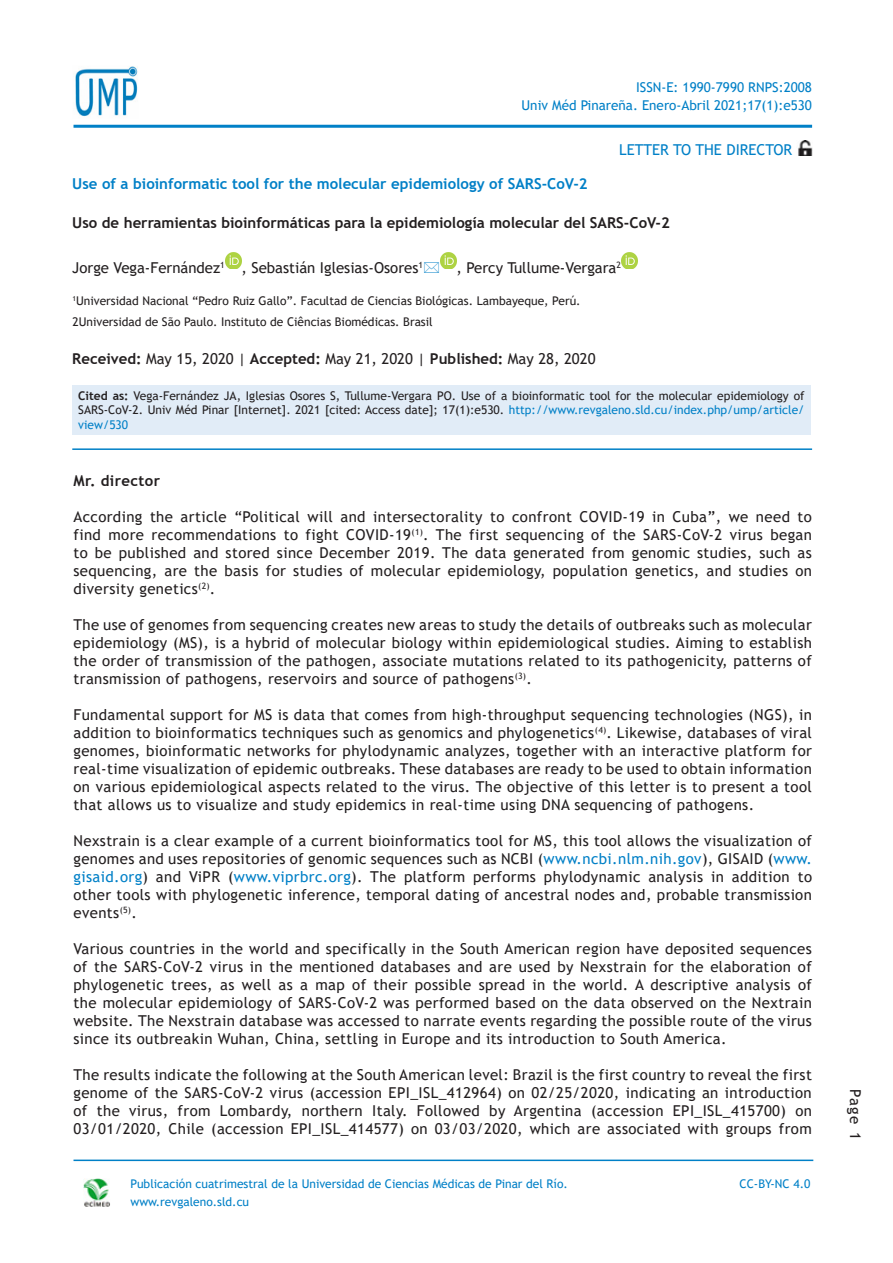
<style>
.page{position:relative;width:893px;height:1263px;background:#fff}
.page>*{position:absolute;margin:0;border:0;box-sizing:border-box;transform-origin:0 0}
.t1{font:15px/18px "Trebuchet MS";letter-spacing:.025em;color:#231f20;text-align:justify}
.t2{font:15px "Trebuchet MS";color:#231f20}
.t3{font:700 15px "Trebuchet MS";color:#231f20}
.t4{font:700 15px "Trebuchet MS";color:#0080c7}
.t5{font:15px "Trebuchet MS";color:#0080c7}
.t6{font:700 15px "Trebuchet MS";letter-spacing:.025em;color:#231f20}
.t7{font:13.5px "Trebuchet MS";color:#0080c7}
.t8{font:12px/14.4px "Trebuchet MS";color:#231f20;text-align:justify}
.t9{font:12px "Trebuchet MS";color:#0080c7}
.s1{font-weight:700}
.s2{color:#0080c7}
</style>
<div class="page">
<img style="left:75px;top:66px;width:63px;height:51px">
<img style="left:798px;top:140px;width:14px;height:16px">
<hr style="left:74px;top:125px;width:738px;height:3px;background:#0080c7">
<img style="left:225px;top:252px;width:16px;height:17px">
<img style="left:440px;top:252px;width:16px;height:17px">
<img style="left:621px;top:252px;width:16px;height:17px">
<div style="left:72px;top:385px;width:739px;height:50px;background:#e1ecf7"></div>
<hr style="left:72px;top:448px;width:740px;height:2px;background:#0080c7">
<img style="left:84px;top:1178px;width:26px;height:28px">
<hr style="left:74px;top:1159px;width:739px;height:2px;background:#0080c7">
<p class="t7" style="left:636px;top:78px;width:177px">ISSN-E: 1990-7990 RNPS:2008</p>
<p class="t7" style="left:521px;top:96px;width:292px">Univ Méd Pinareña. Enero-Abril 2021;17(1):e530</p>
<p class="t5" style="left:619px;top:140px;width:175px">LETTER TO THE DIRECTOR</p>
<p class="t4" style="left:72px;top:175px;width:517px">Use of a bioinformatic tool for the molecular epidemiology of SARS-CoV-2</p>
<p class="t3" style="left:72px;top:213px;width:599px">Uso de herramientas bioinformáticas para la epidemiología molecular del SARS-CoV-2</p>
<p class="t2" style="left:72px;top:258px;width:352px">Jorge Vega-Fernández<sup>1</sup> , Sebastián Iglesias-Osores<sup>1</sup></p>
<p class="t2" style="left:457px;top:258px;width:166px">, Percy Tullume-Vergara<sup>2</sup></p>
<p class="t8" style="left:72px;top:294px;width:510px"><sup>1</sup>Universidad Nacional “Pedro Ruiz Gallo”. Facultad de Ciencias Biológicas. Lambayeque, Perú.</p>
<p class="t8" style="left:72px;top:315px;width:362px">2Universidad de São Paulo. Instituto de Ciências Biomédicas. Brasil</p>
<p class="t2" style="left:72px;top:349px;width:525px"><span class="s1">Received:</span> May 15, 2020 | <span class="s1">Accepted:</span> May 21, 2020 | <span class="s1">Published:</span> May 28, 2020</p>
<p class="t8" style="left:78px;top:388px;width:728px"><span class="s1">Cited as:</span> Vega-Fernández JA, Iglesias Osores S, Tullume-Vergara PO. Use of a bioinformatic tool for the molecular epidemiology of SARS-CoV-2. Univ Méd Pinar [Internet]. 2021 [cited: Access date]; 17(1):e530. <span class="s2">http://www.revgaleno.sld.cu/index.php/ump/article/ view/530</span></p>
<p class="t6" style="left:74px;top:471px;width:88px">Mr. director</p>
<p class="t1" style="left:74px;top:508px;width:740px">According the article “Political will and intersectorality to confront COVID-19 in Cuba”, we need to find more recommendations to fight COVID-19<sup>(1)</sup>. The first sequencing of the SARS-CoV-2 virus began to be published and stored since December 2019. The data generated from genomic studies, such as sequencing, are the basis for studies of molecular epidemiology, population genetics, and studies on diversity genetics<sup>(2)</sup>.</p>
<p class="t1" style="left:74px;top:616px;width:740px">The use of genomes from sequencing creates new areas to study the details of outbreaks such as molecular epidemiology (MS), is a hybrid of molecular biology within epidemiological studies. Aiming to establish the order of transmission of the pathogen, associate mutations related to its pathogenicity, patterns of transmission of pathogens, reservoirs and source of pathogens<sup>(3)</sup>.</p>
<p class="t1" style="left:74px;top:706px;width:740px">Fundamental support for MS is data that comes from high-throughput sequencing technologies (NGS), in addition to bioinformatics techniques such as genomics and phylogenetics<sup>(4)</sup>. Likewise, databases of viral genomes, bioinformatic networks for phylodynamic analyzes, together with an interactive platform for real-time visualization of epidemic outbreaks. These databases are ready to be used to obtain information on various epidemiological aspects related to the virus. The objective of this letter is to present a tool that allows us to visualize and study epidemics in real-time using DNA sequencing of pathogens.</p>
<p class="t1" style="left:74px;top:832px;width:740px">Nexstrain is a clear example of a current bioinformatics tool for MS, this tool allows the visualization of genomes and uses repositories of genomic sequences such as NCBI (<span class="s2">www.ncbi.nlm.nih.gov</span>), GISAID (<span class="s2">www. gisaid.org</span>) and ViPR (<span class="s2">www.viprbrc.org</span>). The platform performs phylodynamic analysis in addition to other tools with phylogenetic inference, temporal dating of ancestral nodes and, probable transmission events<sup>(5)</sup>.</p>
<p class="t1" style="left:74px;top:940px;width:740px">Various countries in the world and specifically in the South American region have deposited sequences of the SARS-CoV-2 virus in the mentioned databases and are used by Nexstrain for the elaboration of phylogenetic trees, as well as a map of their possible spread in the world. A descriptive analysis of the molecular epidemiology of SARS-CoV-2 was performed based on the data observed on the Nextrain website. The Nexstrain database was accessed to narrate events regarding the possible route of the virus since its outbreakin Wuhan, China, settling in Europe and its introduction to South America.</p>
<p class="t1" style="left:74px;top:1066px;width:740px">The results indicate the following at the South American level: Brazil is the first country to reveal the first genome of the SARS-CoV-2 virus (accession EPI_ISL_412964) on 02/25/2020, indicating an introduction of the virus, from Lombardy, northern Italy. Followed by Argentina (accession EPI_ISL_415700) on 03/01/2020, Chile (accession EPI_ISL_414577) on 03/03/2020, which are associated with groups from</p>
<p class="t9" style="left:130px;top:1176px;width:439px">Publicación cuatrimestral de la Universidad de Ciencias Médicas de Pinar del Río.</p>
<p class="t9" style="left:130px;top:1194px;width:120px">www.revgaleno.sld.cu</p>
<p class="t9" style="left:740px;top:1176px;width:72px">CC-BY-NC 4.0</p>
<p class="t1" style="left:865px;top:1089px;width:53px;rotate:90deg">Page 1</p>
</div>
